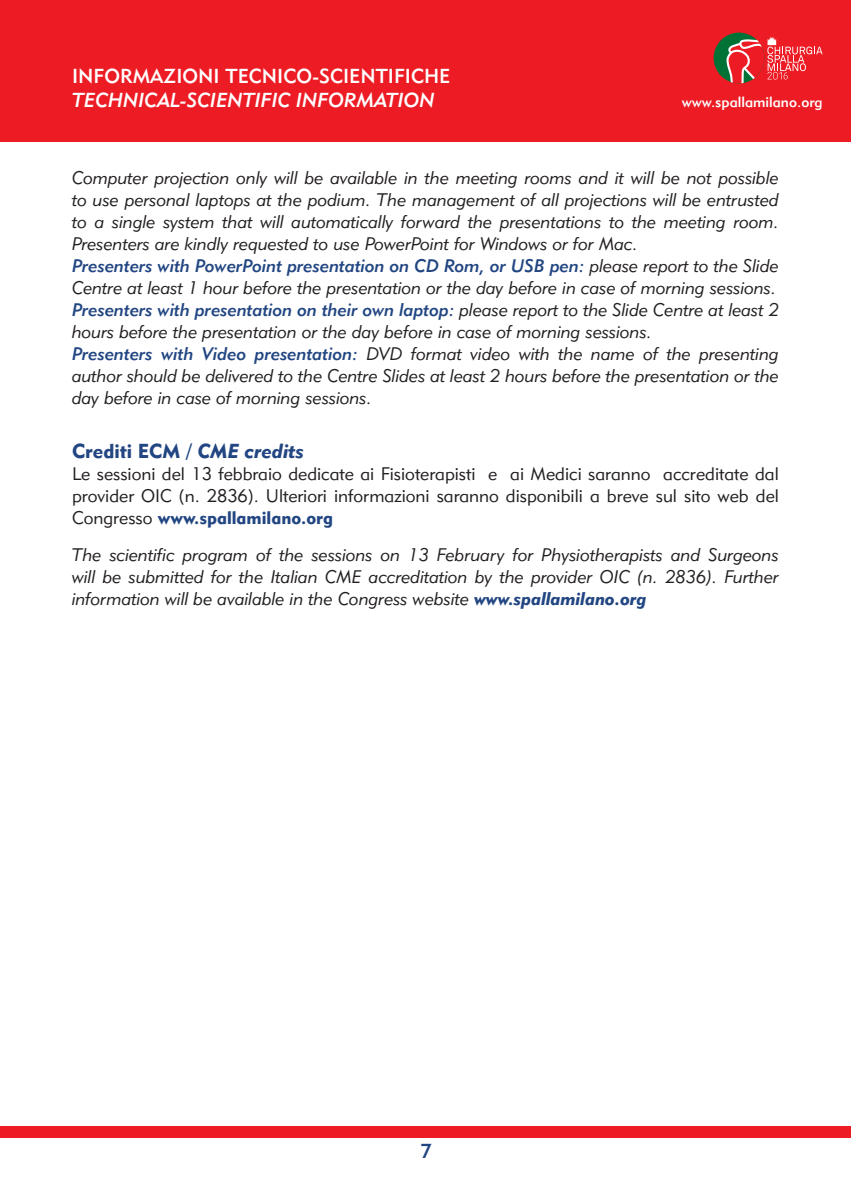
<style>
.page{position:relative;width:851px;height:1191px;background:#fff}
.page>*{position:absolute;margin:0;border:0;box-sizing:border-box;transform-origin:0 0}
.t1{font:20px "Geometric 415 BT Medium A";color:#fff}
.t2{font:20px "Geometric 415 BT Medium Italic A";color:#fff}
.t3{font:20px "Geometric 415 BT Black A";color:#224682}
.t4{font:20px "Geometric 415 BT Medium A";color:#224682}
.t5{font:18px/22px "Geometric 415 BT Lite Italic A";color:#231f20;text-align:justify}
.t6{font:18px/22px "Geometric 415 BT Lite A";color:#231f20}
.t7{font:18px "Geometric 415 BT Medium Italic A";color:#224682}
.t8{font:18px "Geometric 415 BT Black A";color:#224682}
.t9{font:14.6px "Geometric 415 BT Medium A";color:#fff}
.s1{font-family:"Geometric 415 BT Lite Italic A";color:#231f20}
.s2{font-family:"Geometric 415 BT Medium Italic A";color:#224682}
.s3{font-family:"Geometric 415 BT Black Italic A"}
.s4{font-family:"Geometric 415 BT Lite A";color:#231f20}
.s5{font-family:"Geometric 415 BT Black Italic A";color:#224682}
</style>
<div class="page">
<div style="left:0;top:0;width:850px;height:142px;background:#ed1c24"></div>
<div style="left:0;top:1126px;width:850px;height:11px;background:#ed1c24"></div>
<div style="left:713px;top:33px;width:51px;height:50px;background:#007236;border-radius:50%"></div>
<svg style="left:726px;top:37px;width:96px;height:46px"></svg>
<p class="t1" style="left:72px;top:69px;width:380px">INFORMAZIONI TECNICO-SCIENTIFICHE</p>
<p class="t2" style="left:72px;top:93px;width:364px">TECHNICAL-SCIENTIFIC INFORMATION</p>
<p class="t9" style="left:681px;top:96px;width:142px">www.spallamilano.org</p>
<p class="t5" style="left:72px;top:169px;width:708px">Computer projection only will be available in the meeting rooms and it will be not possible to use personal laptops at the podium. The management of all projections will be entrusted to a single system that will automatically forward the presentations to the meeting room.<br>Presenters are kindly requested to use PowerPoint for Windows or for Mac.</p>
<p class="t7" style="left:72px;top:259px;width:708px">Presenters with PowerPoint presentation on CD Rom, or USB pen: <span class="s1">please report to the Slide</span></p>
<p class="t5" style="left:72px;top:279px;width:705px">Centre at least 1 hour before the presentation or the day before in case of morning sessions.</p>
<p class="t7" style="left:72px;top:303px;width:708px">Presenters with presentation on their own laptop: <span class="s1">please report to the Slide Centre at least 2</span></p>
<p class="t5" style="left:72px;top:323px;width:708px;text-align:left">hours before the presentation or the day before in case of morning sessions.<br><span class="s2">Presenters with Video presentation:</span> DVD format video with the name of the presenting author should be delivered to the Centre Slides at least 2 hours before the presentation or the day before in case of morning sessions.</p>
<p class="t3" style="left:72px;top:443px;width:234px">Crediti ECM / <span class="s3">CME credits</span></p>
<p class="t6" style="left:72px;top:465px;width:708px">Le sessioni del 13 febbraio dedicate ai Fisioterapisti e ai Medici saranno accreditate dal provider OIC (n. 2836). Ulteriori informazioni saranno disponibili a breve sul sito web del</p>
<p class="t8" style="left:72px;top:511px;width:262px"><span class="s4">Congresso</span> www.spallamilano.org</p>
<p class="t5" style="left:72px;top:546px;width:708px">The scientific program of the sessions on 13 February for Physiotherapists and Surgeons will be submitted for the Italian CME accreditation by the provider OIC (n. 2836). Further information will be available in the Congress website <span class="s5">www.spallamilano.org</span></p>
<p class="t4" style="left:420px;top:1143px;width:13px">7</p>
</div>
